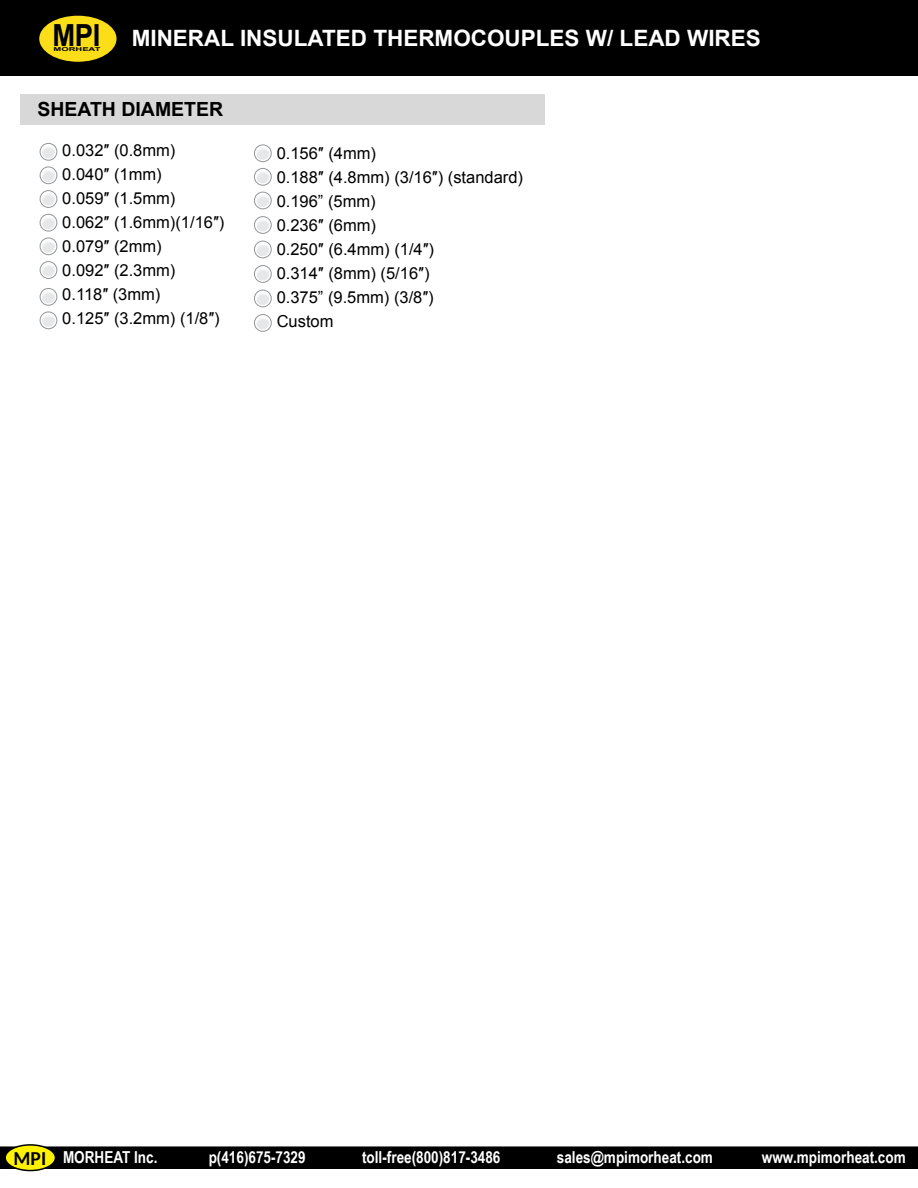
<style>
.page{position:relative;width:918px;height:1188px;background:#fff}
.page>*{position:absolute;margin:0;border:0;box-sizing:border-box;transform-origin:0 0}
.t1{font:700 30.45px "Arial";color:#000;scale:.9 1}
.t2{font:700 22.5px "Arial";color:#fff}
.t3{font:700 19.5px "Arial";color:#000}
.t4{font:16.5px/24px "Arial";color:#000}
.t5{font:700 16.5px "Arial Narrow";color:#fff}
.t6{font:700 5.4px "Arial";color:#000;scale:1.74 1}
.s1{font-family:"Carlito";font-size:19.5px;color:#000}
</style>
<div class="page">
<div style="left:0;top:0;width:918px;height:76px;background:#000"></div>
<div style="left:39px;top:16px;width:78px;height:46px;background:#fbde18;border-radius:50%"></div>
<div style="left:20px;top:94px;width:524px;height:30px;background:#d8d8d8"></div>
<svg style="left:42px;top:145px;width:13px;height:13px"></svg>
<div style="left:40px;top:143px;width:17px;height:18px;border:1px solid #939598;border-radius:50%"></div>
<svg style="left:42px;top:169px;width:13px;height:13px"></svg>
<div style="left:40px;top:167px;width:17px;height:17px;border:1px solid #939598;border-radius:50%"></div>
<svg style="left:42px;top:192px;width:13px;height:14px"></svg>
<div style="left:40px;top:190px;width:17px;height:18px;border:1px solid #939598;border-radius:50%"></div>
<svg style="left:42px;top:216px;width:13px;height:13px"></svg>
<div style="left:40px;top:214px;width:17px;height:17px;border:1px solid #939598;border-radius:50%"></div>
<svg style="left:42px;top:240px;width:13px;height:13px"></svg>
<div style="left:40px;top:238px;width:17px;height:17px;border:1px solid #939598;border-radius:50%"></div>
<svg style="left:256px;top:147px;width:13px;height:13px"></svg>
<div style="left:254px;top:145px;width:18px;height:17px;border:1px solid #939598;border-radius:50%"></div>
<svg style="left:256px;top:170px;width:13px;height:13px"></svg>
<div style="left:254px;top:168px;width:18px;height:18px;border:1px solid #939598;border-radius:50%"></div>
<svg style="left:256px;top:218px;width:13px;height:14px"></svg>
<div style="left:254px;top:216px;width:18px;height:18px;border:1px solid #939598;border-radius:50%"></div>
<svg style="left:42px;top:263px;width:13px;height:14px"></svg>
<div style="left:40px;top:261px;width:17px;height:18px;border:1px solid #939598;border-radius:50%"></div>
<svg style="left:42px;top:290px;width:13px;height:13px"></svg>
<div style="left:40px;top:288px;width:17px;height:18px;border:1px solid #939598;border-radius:50%"></div>
<svg style="left:42px;top:314px;width:13px;height:13px"></svg>
<div style="left:40px;top:312px;width:17px;height:17px;border:1px solid #939598;border-radius:50%"></div>
<svg style="left:256px;top:194px;width:13px;height:13px"></svg>
<div style="left:254px;top:192px;width:18px;height:17px;border:1px solid #939598;border-radius:50%"></div>
<svg style="left:256px;top:243px;width:13px;height:13px"></svg>
<div style="left:254px;top:241px;width:18px;height:17px;border:1px solid #939598;border-radius:50%"></div>
<svg style="left:256px;top:267px;width:13px;height:14px"></svg>
<div style="left:254px;top:265px;width:18px;height:18px;border:1px solid #939598;border-radius:50%"></div>
<svg style="left:256px;top:292px;width:13px;height:13px"></svg>
<div style="left:254px;top:290px;width:18px;height:17px;border:1px solid #939598;border-radius:50%"></div>
<svg style="left:256px;top:316px;width:13px;height:14px"></svg>
<div style="left:254px;top:314px;width:18px;height:18px;border:1px solid #939598;border-radius:50%"></div>
<div style="left:0;top:1146px;width:918px;height:23px;background:#000"></div>
<div style="left:5px;top:1145px;width:50px;height:26px;background:#fff200;border-radius:50%"></div>
<div style="left:4px;top:1144px;width:52px;height:27px;border:2px solid #000;border-radius:50%"></div>
<h1 class="t1" style="left:53px;top:15px;width:55px">MPI</h1>
<p class="t6" style="left:54px;top:46px;width:28px">MORHEAT</p>
<h2 class="t2" style="left:132px;top:23px;width:631px">MINERAL INSULATED THERMOCOUPLES W/ LEAD WIRES</h2>
<p class="t3" style="left:37px;top:96px;width:187px">SHEATH DIAMETER</p>
<p class="t4" style="left:62px;top:138px;width:164px">0.032″ (0.8mm)<br>0.040″ (1mm)<br>0.059″ (1.5mm)<br>0.062″ (1.6mm)(1/16″)<br>0.079″ (2mm)<br>0.092″ (2.3mm)<br>0.118″ (3mm)<br>0.125″ (3.2mm) (1/8″)</p>
<p class="t4" style="left:277px;top:142px;width:248px">0.156″ (4mm)<br>0.188″ (4.8mm) (3/16″) (standard)<br>0.196” (5mm)<br>0.236″ (6mm)<br>0.250″ (6.4mm) (1/4″)<br>0.314″ (8mm) (5/16″)<br>0.375” (9.5mm) (3/8″)<br>Custom</p>
<p class="t5" style="left:14px;top:1145px;width:145px"><span class="s1">MPI</span> MORHEAT Inc.</p>
<p class="t5" style="left:209px;top:1145px;width:99px">p(416)675-7329</p>
<p class="t5" style="left:362px;top:1145px;width:140px">toll-free(800)817-3486</p>
<p class="t5" style="left:557px;top:1145px;width:158px">sales@mpimorheat.com</p>
<p class="t5" style="left:762px;top:1145px;width:145px">www.mpimorheat.com</p>
</div>
